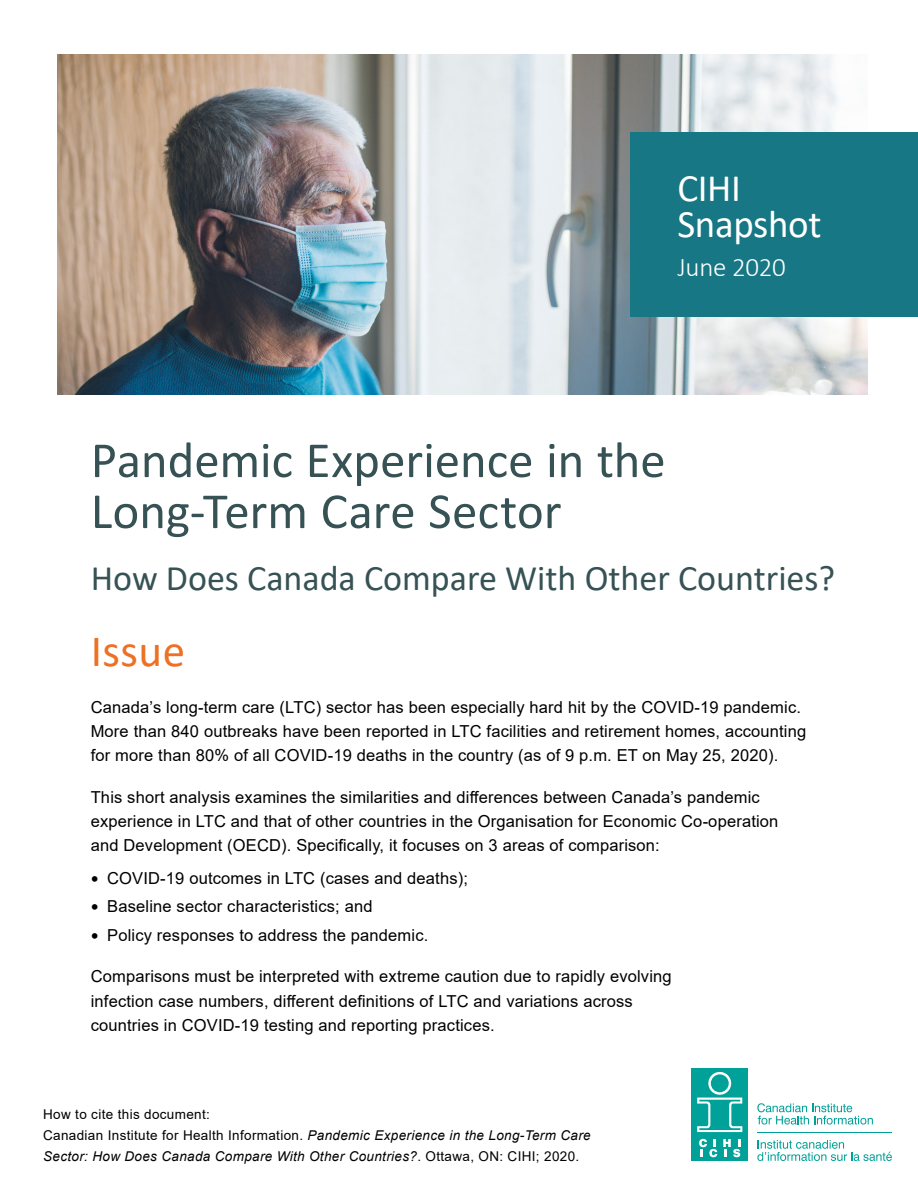
<style>
.page{position:relative;width:918px;height:1188px;background:#fff}
.page>*{position:absolute;margin:0;border:0;box-sizing:border-box;transform-origin:0 0}
.t1{font:51px/51px "Calibri";color:#365254}
.H1{font:45px "Calibri";letter-spacing:.01em;color:#ed7024}
.t2{font:39px/36px "Calibri";letter-spacing:-.01em;color:#fff}
.t3{font:36px "Calibri";color:#365254}
.more_text{font:300 27px "Calibri";letter-spacing:-.01em;color:#fff}
.body{font:16.5px/24px "Arial";letter-spacing:.01em;color:#000}
.body_B4bullet{font:16.5px/24px "Arial";letter-spacing:.01em;color:#000}
.copyright{font:italic 13.5px/21px "Arial";letter-spacing:.025em;color:#000}
.copyright-2{font:13.5px "Arial";letter-spacing:.025em;color:#000}
.s1{font-size:22.5px}
.s2{font-style:normal}
</style>
<div class="page">
<img style="left:57px;top:54px;width:810px;height:340px">
<div style="left:691px;top:1068px;width:57px;height:93px;background:#00a199"></div>
<svg style="left:757px;top:1103px;width:116px;height:22px"></svg>
<svg style="left:757px;top:1140px;width:135px;height:21px"></svg>
<hr style="left:757px;top:1132px;width:135px;height:1px;background:#00a199">
<svg style="left:699px;top:1139px;width:18px;height:18px"></svg>
<svg style="left:723px;top:1139px;width:17px;height:18px"></svg>
<svg style="left:697px;top:1072px;width:45px;height:60px"></svg>
<div style="left:630px;top:132px;width:288px;height:184px;background:#177784"></div>
<p class="t2" style="left:677px;top:169px;width:145px">CIHI<br>Snapshot</p>
<p class="more_text" style="left:677px;top:251px;width:110px">June 2020</p>
<h1 class="t1" style="left:91px;top:433px;width:576px">Pandemic Experience in the<br>Long-Term Care Sector</h1>
<h1 class="t3" style="left:91px;top:553px;width:746px">How Does Canada Compare With Other Countries?</h1>
<h2 class="H1" style="left:91px;top:620px;width:96px">Issue</h2>
<p class="body" style="left:91px;top:695px;width:717px">Canada’s long-term care (LTC) sector has been especially hard hit by the COVID-19 pandemic.<br>More than 840 outbreaks have been reported in LTC facilities and retirement homes, accounting for more than 80% of all COVID-19 deaths in the country (as of 9 p.m. ET on May 25, 2020).</p>
<p class="body_B4bullet" style="left:91px;top:785px;width:689px">This short analysis examines the similarities and differences between Canada’s pandemic experience in LTC and that of other countries in the Organisation for Economic Co-operation and Development (OECD). Specifically, it focuses on 3 areas of comparison:</p>
<p class="body" style="left:91px;top:866px;width:379px"><span class="s1">•</span> COVID-19 outcomes in LTC (cases and deaths);</p>
<p class="body" style="left:91px;top:894px;width:283px"><span class="s1">•</span> Baseline sector characteristics; and</p>
<p class="body" style="left:91px;top:923px;width:339px"><span class="s1">•</span> Policy responses to address the pandemic.</p>
<p class="body" style="left:91px;top:965px;width:582px">Comparisons must be interpreted with extreme caution due to rapidly evolving infection case numbers, different definitions of LTC and variations across countries in COVID-19 testing and reporting practices.</p>
<p class="copyright-2" style="left:43px;top:1105px;width:168px">How to cite this document:</p>
<p class="copyright" style="left:43px;top:1125px;width:549px"><span class="s2">Canadian Institute for Health Information.</span> Pandemic Experience in the Long-Term Care<br>Sector: How Does Canada Compare With Other Countries?<span class="s2">. Ottawa, ON: CIHI; 2020.</span></p>
</div>
